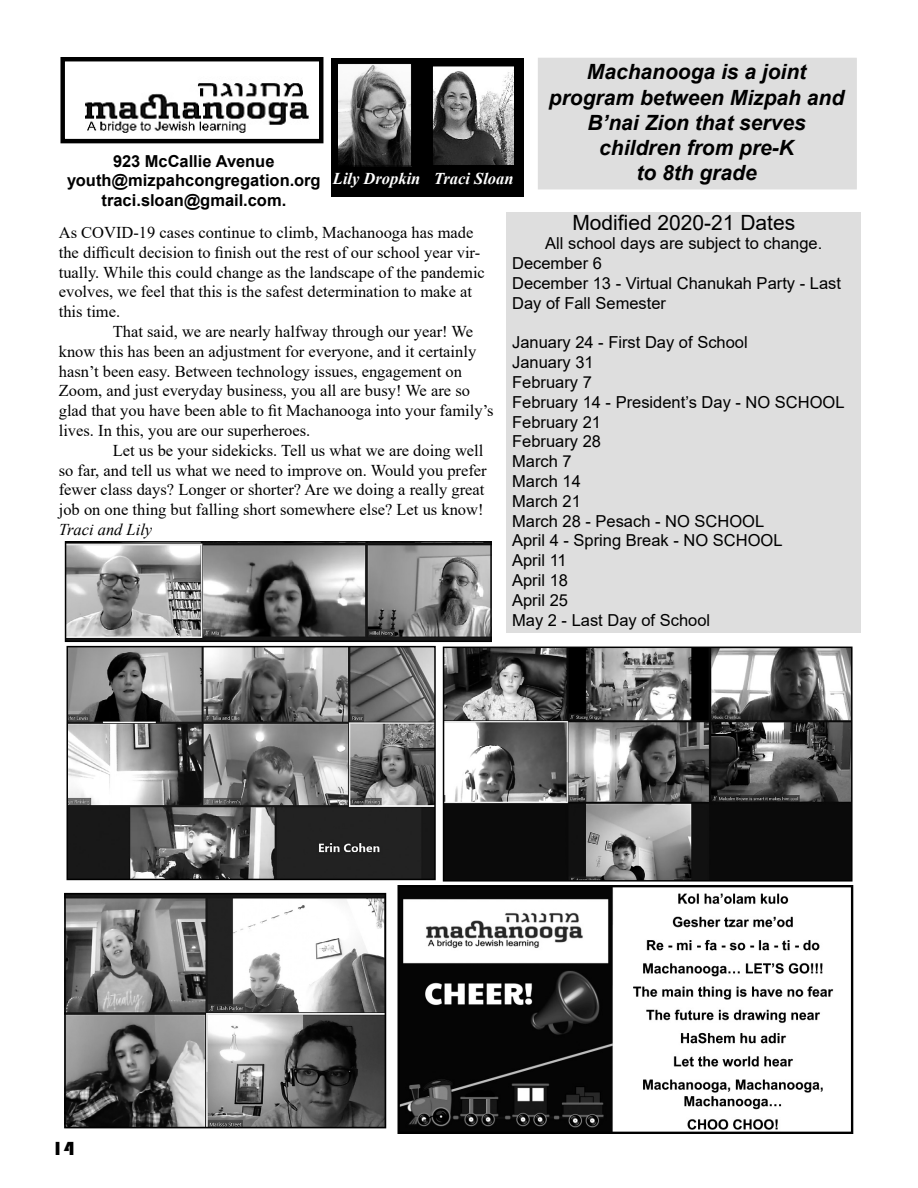
<style>
.page{position:relative;width:918px;height:1188px;background:#fff}
.page>*{position:absolute;margin:0;border:0;box-sizing:border-box;transform-origin:0 0}
.t1{font:italic 700 21px/25.2px "Arial";color:#000;text-align:center}
.t2{font:21px "Arial";color:#000}
.t3{font:19.5px "Bauhaus 93";color:#000}
.t4{font:16.5px/19.8px "Times New Roman";color:#000}
.t5{font:16.5px/19.8px "Arial";color:#000}
.t6{font:700 16.5px/19.8px "Arial";color:#000;text-align:center}
.t7{font:italic 700 16.5px "Times New Roman";color:#fff}
.t8{font:italic 16.5px "Times New Roman";color:#000}
</style>
<div class="page">
<img style="left:85px;top:83px;width:226px;height:61px">
<div style="left:60px;top:57px;width:263px;height:86px;border:4px solid #000"></div>
<div style="left:331px;top:58px;width:193px;height:139px;background:#000"></div>
<img style="left:338px;top:65px;width:72px;height:100px">
<div style="left:331px;top:63px;width:81px;height:104px;border:1px solid #000"></div>
<img style="left:434px;top:68px;width:79px;height:95px">
<div style="left:431px;top:65px;width:85px;height:101px;border:2px solid #000"></div>
<div style="left:538px;top:58px;width:319px;height:131px;background:#dedede"></div>
<div style="left:506px;top:212px;width:354px;height:420px;background:#dedede"></div>
<img style="left:400px;top:888px;width:434px;height:243px">
<div style="left:397px;top:885px;width:456px;height:249px;border:2px solid #000"></div>
<img style="left:446px;top:650px;width:404px;height:229px">
<div style="left:443px;top:647px;width:410px;height:235px;border:2px solid #000"></div>
<img style="left:67px;top:896px;width:316px;height:229px">
<div style="left:64px;top:893px;width:322px;height:235px;border:2px solid #000"></div>
<img style="left:68px;top:544px;width:421px;height:95px">
<div style="left:65px;top:541px;width:427px;height:101px;border:2px solid #000"></div>
<img style="left:70px;top:649px;width:363px;height:228px">
<div style="left:67px;top:646px;width:369px;height:234px;border:2px solid #000"></div>
<p class="t1" style="left:549px;top:60px;width:297px">Machanooga is a joint program between Mizpah and<br>B’nai Zion that serves children from pre-K<br>to 8th grade</p>
<p class="t2" style="left:572px;top:208px;width:224px">Modified 2020-21 Dates</p>
<p class="t5" style="left:512px;top:234px;width:330px;text-indent:33px">All school days are subject to change.<br>December 6<br>December 13 - Virtual Chanukah Party - Last<br>Day of Fall Semester</p>
<p class="t5" style="left:512px;top:333px;width:334px">January 24 - First Day of School<br>January 31<br>February 7<br>February 14 - President’s Day - NO SCHOOL<br>February 21<br>February 28<br>March 7<br>March 14<br>March 21<br>March 28 - Pesach - NO SCHOOL<br>April 4 - Spring Break - NO SCHOOL<br>April 11<br>April 18<br>April 25<br>May 2 - Last Day of School</p>
<p class="t6" style="left:67px;top:151px;width:255px">923 McCallie Avenue youth@mizpahcongregation.org traci.sloan@gmail.com.</p>
<p class="t7" style="left:333px;top:167px;width:182px">Lily Dropkin Traci Sloan</p>
<p class="t4" style="left:59px;top:222px;width:428px">As COVID-19 cases continue to climb, Machanooga has made the difficult decision to finish out the rest of our school year vir&shy;tually. While this could change as the landscape of the pandemic evolves, we feel that this is the safest determination to make at this time.</p>
<p class="t4" style="left:59px;top:321px;width:436px;text-indent:54px">That said, we are nearly halfway through our year! We know this has been an adjustment for everyone, and it certainly hasn’t been easy. Between technology issues, engagement on Zoom, and just everyday business, you all are busy! We are so glad that you have been able to fit Machanooga into your family’s lives. In this, you are our superheroes.</p>
<p class="t4" style="left:59px;top:440px;width:429px;text-indent:54px">Let us be your sidekicks. Tell us what we are doing well so far, and tell us what we need to improve on. Would you prefer fewer class days? Longer or shorter? Are we doing a really great job on one thing but falling short somewhere else? Let us know!</p>
<p class="t8" style="left:59px;top:518px;width:95px">Traci and Lily</p>
<p class="t3" style="left:52px;top:1137px;width:23px">14</p>
</div>
